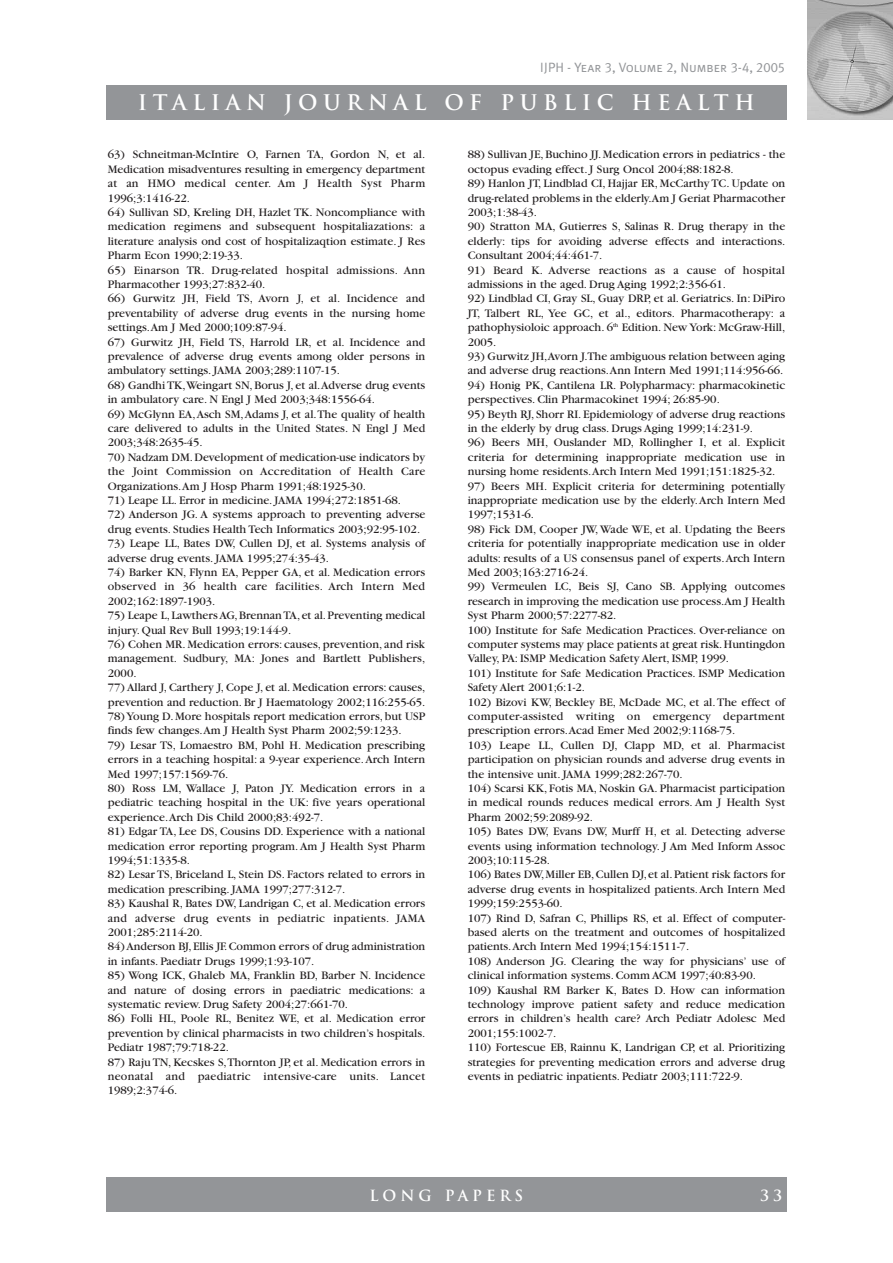
<style>
.page{position:relative;width:893px;height:1263px;background:#fff}
.page>*{position:absolute;margin:0;border:0;box-sizing:border-box;transform-origin:0 0}
.t1{font:700 21px "Trajan";letter-spacing:.265em;color:#fff}
.t2{font:700 15px "Trajan";letter-spacing:.26em;color:#fff}
.t3{font:13.5px "Meta Plus Normal Caps";color:#939598}
.t4{font:12px/14.4px "Garamond";color:#231f20;text-align:justify}
.t5{font:12px/14.4px "Garamond";letter-spacing:.02em;color:#231f20}
</style>
<div class="page">
<img style="left:808px;top:0;width:85px;height:119px">
<div style="left:106px;top:85px;width:681px;height:34px;background:#939598"></div>
<div style="left:106px;top:1178px;width:681px;height:34px;background:#939598"></div>
<p class="t3" style="left:540px;top:59px;width:247px">IJPH - Year 3, Volume 2, Number 3-4, 2005</p>
<h1 class="t1" style="left:138px;top:90px;width:618px">ITALIAN JOURNAL OF PUBLIC HEALTH</h1>
<p class="t4" style="left:108px;top:148px;width:319px">63) Schneitman-McIntire O, Farnen TA, Gordon N, et al.<br>Medication misadventures resulting in emergency department at an HMO medical center. Am J Health Syst Pharm 1996;3:1416-22.</p>
<p class="t4" style="left:108px;top:206px;width:319px">64) Sullivan SD, Kreling DH, Hazlet TK. Noncompliance with medication regimens and subsequent hospitaliazations: a literature analysis ond cost of hospitalizaqtion estimate. J Res Pharm Econ 1990;2:19-33.</p>
<p class="t5" style="left:108px;top:264px;width:319px">65) Einarson TR. Drug-related hospital admissions. Ann<br>Pharmacother 1993;27:832-40.</p>
<p class="t4" style="left:108px;top:292px;width:319px">66) Gurwitz JH, Field TS, Avorn J, et al. Incidence and preventability of adverse drug events in the nursing home settings.Am J Med 2000;109:87-94.</p>
<p class="t4" style="left:108px;top:336px;width:319px">67) Gurwitz JH, Field TS, Harrold LR, et al. Incidence and prevalence of adverse drug events among older persons in ambulatory settings. JAMA 2003;289:1107-15.</p>
<p class="t4" style="left:108px;top:379px;width:319px">68) Gandhi TK,Weingart SN, Borus J, et al.Adverse drug events in ambulatory care. N Engl J Med 2003;348:1556-64.</p>
<p class="t4" style="left:108px;top:408px;width:319px">69) McGlynn EA,Asch SM,Adams J, et al.The quality of health care delivered to adults in the United States. N Engl J Med 2003;348:2635-45.</p>
<p class="t4" style="left:108px;top:451px;width:319px">70) Nadzam DM.Development of medication-use indicators by the Joint Commission on Accreditation of Health Care Organizations.Am J Hosp Pharm 1991;48:1925-30.</p>
<p class="t4" style="left:108px;top:494px;width:295px">71) Leape LL. Error in medicine. JAMA 1994;272:1851-68.</p>
<p class="t4" style="left:108px;top:508px;width:319px">72) Anderson JG. A systems approach to preventing adverse drug events. Studies Health Tech Informatics 2003;92:95-102.</p>
<p class="t4" style="left:108px;top:537px;width:319px">73) Leape LL, Bates DW, Cullen DJ, et al. Systems analysis of adverse drug events. JAMA 1995;274:35-43.</p>
<p class="t4" style="left:108px;top:566px;width:319px">74) Barker KN, Flynn EA, Pepper GA, et al. Medication errors observed in 36 health care facilities. Arch Intern Med 2002;162:1897-1903.</p>
<p class="t4" style="left:108px;top:609px;width:319px">75) Leape L,Lawthers AG,Brennan TA,et al.Preventing medical injury. Qual Rev Bull 1993;19:144-9.</p>
<p class="t4" style="left:108px;top:638px;width:319px">76) Cohen MR. Medication errors: causes, prevention, and risk management. Sudbury, MA: Jones and Bartlett Publishers, 2000.</p>
<p class="t4" style="left:108px;top:681px;width:319px">77) Allard J, Carthery J, Cope J, et al. Medication errors: causes, prevention and reduction. Br J Haematology 2002;116:255-65.</p>
<p class="t4" style="left:108px;top:710px;width:319px">78) Young D. More hospitals report medication errors, but USP finds few changes.Am J Health Syst Pharm 2002;59:1233.</p>
<p class="t4" style="left:108px;top:739px;width:319px">79) Lesar TS, Lomaestro BM, Pohl H. Medication prescribing errors in a teaching hospital: a 9-year experience.Arch Intern Med 1997;157:1569-76.</p>
<p class="t4" style="left:108px;top:782px;width:319px">80) Ross LM, Wallace J, Paton JY. Medication errors in a pediatric teaching hospital in the UK: five years operational experience.Arch Dis Child 2000;83:492-7.</p>
<p class="t4" style="left:108px;top:825px;width:319px">81) Edgar TA, Lee DS, Cousins DD. Experience with a national medication error reporting program. Am J Health Syst Pharm 1994;51:1335-8.</p>
<p class="t4" style="left:108px;top:868px;width:319px">82) Lesar TS, Briceland L, Stein DS. Factors related to errors in medication prescribing. JAMA 1997;277:312-7.</p>
<p class="t4" style="left:108px;top:897px;width:319px">83) Kaushal R, Bates DW, Landrigan C, et al. Medication errors and adverse drug events in pediatric inpatients. JAMA 2001;285:2114-20.</p>
<p class="t4" style="left:108px;top:940px;width:319px">84) Anderson BJ,Ellis JF.Common errors of drug administration in infants. Paediatr Drugs 1999;1:93-107.</p>
<p class="t4" style="left:108px;top:969px;width:319px">85) Wong ICK, Ghaleb MA, Franklin BD, Barber N. Incidence and nature of dosing errors in paediatric medications: a systematic review. Drug Safety 2004;27:661-70.</p>
<p class="t4" style="left:108px;top:1012px;width:319px">86) Folli HL, Poole RL, Benitez WE, et al. Medication error prevention by clinical pharmacists in two children’s hospitals.<br>Pediatr 1987;79:718-22.</p>
<p class="t4" style="left:108px;top:1056px;width:319px">87) Raju TN, Kecskes S,Thornton JP, et al. Medication errors in neonatal and paediatric intensive-care units. Lancet 1989;2:374-6.</p>
<p class="t4" style="left:468px;top:148px;width:319px">88) Sullivan JE, Buchino JJ. Medication errors in pediatrics - the octopus evading effect. J Surg Oncol 2004;88:182-8.</p>
<p class="t4" style="left:468px;top:177px;width:319px">89) Hanlon JT, Lindblad CI, Hajjar ER, McCarthy TC. Update on drug-related problems in the elderly.Am J Geriat Pharmacother 2003;1:38-43.</p>
<p class="t4" style="left:468px;top:220px;width:319px">90) Stratton MA, Gutierres S, Salinas R. Drug therapy in the elderly: tips for avoiding adverse effects and interactions.<br>Consultant 2004;44:461-7.</p>
<p class="t4" style="left:468px;top:264px;width:319px">91) Beard K. Adverse reactions as a cause of hospital admissions in the aged. Drug Aging 1992;2:356-61.</p>
<p class="t4" style="left:468px;top:292px;width:319px">92) Lindblad CI, Gray SL, Guay DRP, et al. Geriatrics. In: DiPiro JT, Talbert RL, Yee GC, et al., editors. Pharmacotherapy: a pathophysioloic approach. 6<sup>th</sup> Edition. New York: McGraw-Hill, 2005.</p>
<p class="t4" style="left:468px;top:350px;width:319px">93) Gurwitz JH,Avorn J.The ambiguous relation between aging and adverse drug reactions.Ann Intern Med 1991;114:956-66.</p>
<p class="t4" style="left:468px;top:379px;width:319px">94) Honig PK, Cantilena LR. Polypharmacy: pharmacokinetic perspectives. Clin Pharmacokinet 1994; 26:85-90.</p>
<p class="t4" style="left:468px;top:408px;width:319px">95) Beyth RJ, Shorr RI. Epidemiology of adverse drug reactions in the elderly by drug class. Drugs Aging 1999;14:231-9.</p>
<p class="t4" style="left:468px;top:436px;width:319px">96) Beers MH, Ouslander MD, Rollingher I, et al. Explicit criteria for determining inappropriate medication use in nursing home residents.Arch Intern Med 1991;151:1825-32.</p>
<p class="t4" style="left:468px;top:480px;width:319px">97) Beers MH. Explicit criteria for determining potentially inappropriate medication use by the elderly.Arch Intern Med 1997;1531-6.</p>
<p class="t4" style="left:468px;top:523px;width:319px">98) Fick DM, Cooper JW, Wade WE, et al. Updating the Beers criteria for potentially inappropriate medication use in older adults: results of a US consensus panel of experts.Arch Intern Med 2003;163:2716-24.</p>
<p class="t4" style="left:468px;top:580px;width:319px;text-align:left">99) Vermeulen LC, Beis SJ, Cano SB. Applying outcomes research in improving the medication use process.Am J Health Syst Pharm 2000;57:2277-82.<br>100) Institute for Safe Medication Practices. Over-reliance on computer systems may place patients at great risk.Huntingdon Valley, PA: ISMP Medication Safety Alert, ISMP, 1999.<br>101) Institute for Safe Medication Practices. ISMP Medication Safety Alert 2001;6:1-2.<br>102) Bizovi KW, Beckley BE, McDade MC, et al. The effect of computer-assisted writing on emergency department prescription errors.Acad Emer Med 2002;9:1168-75.<br>103) Leape LL, Cullen DJ, Clapp MD, et al. Pharmacist participation on physician rounds and adverse drug events in the intensive unit. JAMA 1999;282:267-70.<br>104) Scarsi KK, Fotis MA, Noskin GA. Pharmacist participation in medical rounds reduces medical errors. Am J Health Syst Pharm 2002;59:2089-92.<br>105) Bates DW, Evans DW, Murff H, et al. Detecting adverse events using information technology. J Am Med Inform Assoc 2003;10:115-28.<br>106) Bates DW,Miller EB,Cullen DJ,et al.Patient risk factors for adverse drug events in hospitalized patients.Arch Intern Med 1999;159:2553-60.<br>107) Rind D, Safran C, Phillips RS, et al. Effect of computer&shy;based alerts on the treatment and outcomes of hospitalized patients.Arch Intern Med 1994;154:1511-7.<br>108) Anderson JG. Clearing the way for physicians’ use of clinical information systems. Comm ACM 1997;40:83-90.<br>109) Kaushal RM Barker K, Bates D. How can information technology improve patient safety and reduce medication errors in children’s health care? Arch Pediatr Adolesc Med 2001;155:1002-7.<br>110) Fortescue EB, Rainnu K, Landrigan CP, et al. Prioritizing strategies for preventing medication errors and adverse drug events in pediatric inpatients. Pediatr 2003;111:722-9.</p>
<p class="t2" style="left:370px;top:1186px;width:155px">LONG PAPERS</p>
<p class="t2" style="left:761px;top:1186px;width:23px">3 3</p>
</div>
